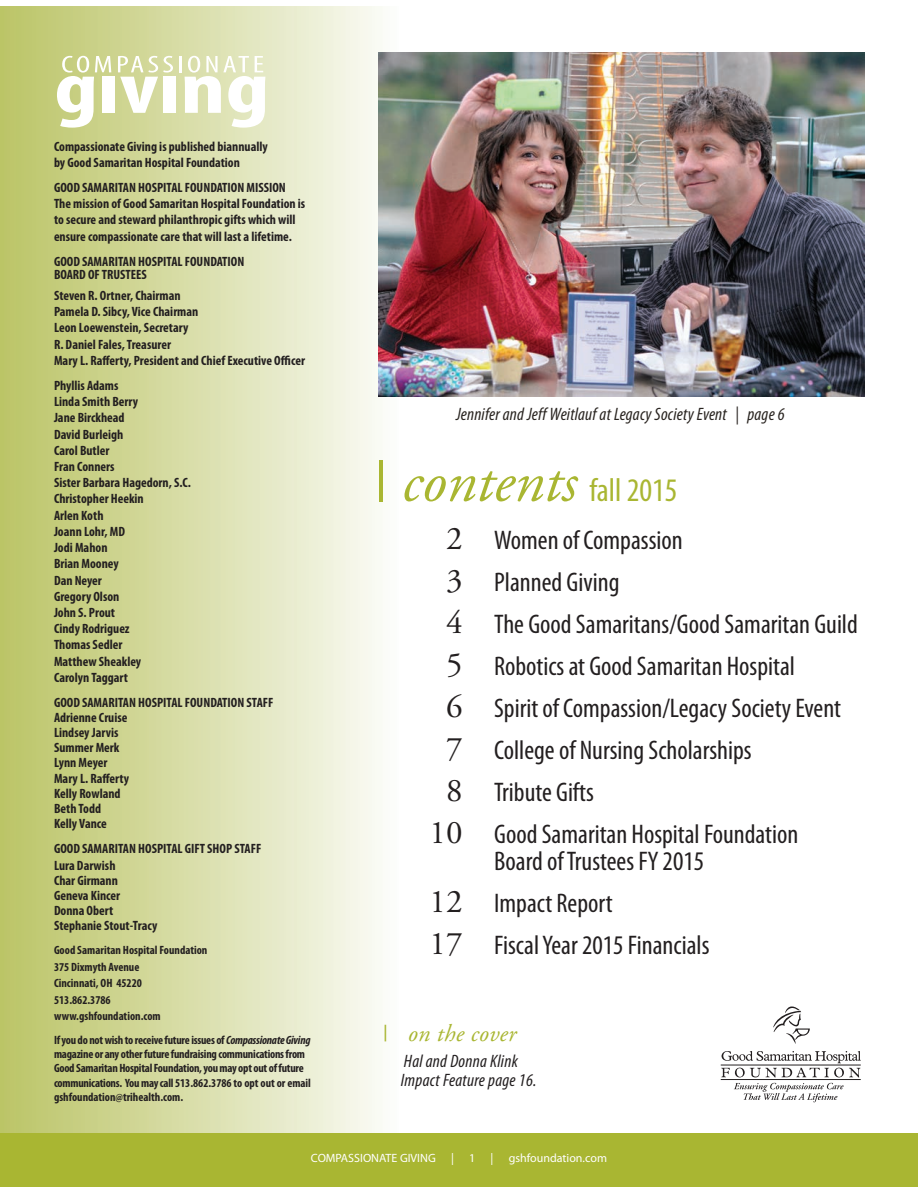
<style>
.page{position:relative;width:918px;height:1187px;background:#fff}
.page>*{position:absolute;margin:0;border:0;box-sizing:border-box;transform-origin:0 0}
.t1{font:italic 60px "Adobe Garamond";color:#a9b632}
.t2{font:condensed 27px/42px "Myriad Pro";color:#231f20}
.t3{font:italic 24px "Adobe Garamond";letter-spacing:.015em;color:#a9b632}
.t4{font:italic condensed 18px "Myriad Pro";letter-spacing:.01em;color:#292420}
.t5{font:italic condensed 18px/19.5px "Myriad Pro";letter-spacing:.015em;color:#231f20}
.t6{font:700 condensed 13.5px/16.2px "Myriad Pro";color:#231f20}
.t7{font:700 condensed 12px/14.4px "Myriad Pro";letter-spacing:-.02em;color:#231f20}
.t8{font:700 condensed 12px/16.5px "Myriad Pro";color:#231f20}
.t9{font:12px "Myriad Pro";color:#fff}
.s1{font-style:italic}
.s2{font-family:"Myriad Pro";font-style:normal;font-stretch:condensed;font-size:33px}
.s3{font-family:"Adobe Garamond";font-stretch:normal;font-size:33px}
</style>
<div class="page">
<div style="left:0;top:7px;width:398px;height:1162px;background:linear-gradient(to right,#bac364,#fbfcf7)"></div>
<div style="left:0;top:1133px;width:918px;height:54px;background:#a9b632"></div>
<div style="left:102px;top:77px;width:13px;height:36px;background:#fff"></div>
<div style="left:163px;top:77px;width:13px;height:36px;background:#fff"></div>
<svg style="left:57px;top:56px;width:54px;height:72px"></svg>
<svg style="left:118px;top:56px;width:55px;height:57px"></svg>
<hr style="left:179px;top:56px;width:3px;height:16px;background:#fff">
<svg style="left:185px;top:56px;width:80px;height:72px"></svg>
<svg style="left:773px;top:1006px;width:37px;height:37px"></svg>
<svg style="left:721px;top:1051px;width:140px;height:51px"></svg>
<img style="left:378px;top:53px;width:486px;height:343px">
<p class="t6" style="left:54px;top:139px;width:215px">Compassionate Giving is published biannually by Good Samaritan Hospital Foundation</p>
<p class="t6" style="left:54px;top:180px;width:253px">GOOD SAMARITAN HOSPITAL FOUNDATION MISSION The mission of Good Samaritan Hospital Foundation is to secure and steward philanthropic gifts which will ensure compassionate care that will last a lifetime.</p>
<p class="t6" style="left:54px;top:256px;width:192px;line-height:13.5px">GOOD SAMARITAN HOSPITAL FOUNDATION<br>BOARD OF TRUSTEES</p>
<p class="t6" style="left:54px;top:288px;width:252px">Steven R. Ortner, Chairman<br>Pamela D. Sibcy, Vice Chairman<br>Leon Loewenstein, Secretary<br>R. Daniel Fales, Treasurer<br>Mary L. Rafferty, President and Chief Executive Officer</p>
<p class="t6" style="left:54px;top:378px;width:139px">Phyllis Adams<br>Linda Smith Berry<br>Jane Birckhead<br>David Burleigh<br>Carol Butler<br>Fran Conners<br>Sister Barbara Hagedorn, S.C.<br>Christopher Heekin<br>Arlen Koth<br>Joann Lohr, MD<br>Jodi Mahon<br>Brian Mooney<br>Dan Neyer<br>Gregory Olson<br>John S. Prout<br>Cindy Rodriguez<br>Thomas Sedler<br>Matthew Sheakley<br>Carolyn Taggart</p>
<p class="t6" style="left:54px;top:696px;width:221px;line-height:15.1px">GOOD SAMARITAN HOSPITAL FOUNDATION STAFF<br>Adrienne Cruise<br>Lindsey Jarvis<br>Summer Merk<br>Lynn Meyer<br>Mary L. Rafferty<br>Kelly Rowland<br>Beth Todd<br>Kelly Vance</p>
<p class="t6" style="left:54px;top:842px;width:209px;line-height:15.3px">GOOD SAMARITAN HOSPITAL GIFT SHOP STAFF<br>Lura Darwish<br>Char Girmann<br>Geneva Kincer<br>Donna Obert<br>Stephanie Stout-Tracy</p>
<p class="t8" style="left:54px;top:943px;width:155px">Good Samaritan Hospital Foundation<br>375 Dixmyth Avenue<br>Cincinnati, OH 45220<br>513.862.3786 www.gshfoundation.com</p>
<p class="t7" style="left:54px;top:1033px;width:259px">If you do not wish to receive future issues of <span class="s1">Compassionate Giving </span>magazine or any other future fundraising communications from Good Samaritan Hospital Foundation, you may opt out of future communications. You may call 513.862.3786 to opt out or email gshfoundation@trihealth.com.</p>
<h3 class="t4" style="left:456px;top:407px;width:330px">Jennifer and Jeff Weitlauf at Legacy Society Event | page 6</h3>
<h1 class="t1" style="left:369px;top:458px;width:310px">| contents <span class="s2">fall 2015</span></h1>
<h2 class="t2" style="left:446px;top:521px;width:238px"><span class="s3">2</span> Women of Compassion</h2>
<h2 class="t2" style="left:446px;top:563px;width:175px"><span class="s3">3</span> Planned Giving</h2>
<h2 class="t2" style="left:446px;top:605px;width:413px"><span class="s3">4</span> The Good Samaritans/Good Samaritan Guild</h2>
<h2 class="t2" style="left:446px;top:647px;width:350px"><span class="s3">5</span> Robotics at Good Samaritan Hospital</h2>
<h2 class="t2" style="left:446px;top:689px;width:396px"><span class="s3">6</span> Spirit of Compassion/Legacy Society Event</h2>
<h2 class="t2" style="left:446px;top:731px;width:307px"><span class="s3">7</span> College of Nursing Scholarships</h2>
<h2 class="t2" style="left:446px;top:773px;width:149px"><span class="s3">8</span> Tribute Gifts</h2>
<h2 class="t2" style="left:430px;top:815px;width:370px"><span class="s3">10</span> Good Samaritan Hospital Foundation</h2>
<h2 class="t2" style="left:430px;top:842px;width:281px;text-indent:65px">Board of Trustees FY 2015<br><span class="s3">12</span> Impact Report<br><span class="s3">17</span> Fiscal Year 2015 Financials</h2>
<h3 class="t3" style="left:380px;top:1023px;width:136px">| on the cover</h3>
<h3 class="t5" style="left:401px;top:1052px;width:137px">Hal and Donna Klink<br>Impact Feature page 16.</h3>
<p class="t9" style="left:311px;top:1153px;width:126px">COMPASSIONATE GIVING</p>
<p class="t9" style="left:451px;top:1153px;width:4px">|</p>
<p class="t9" style="left:469px;top:1153px;width:8px">1</p>
<p class="t9" style="left:491px;top:1153px;width:4px">|</p>
<p class="t9" style="left:509px;top:1153px;width:100px">gshfoundation.com</p>
</div>
